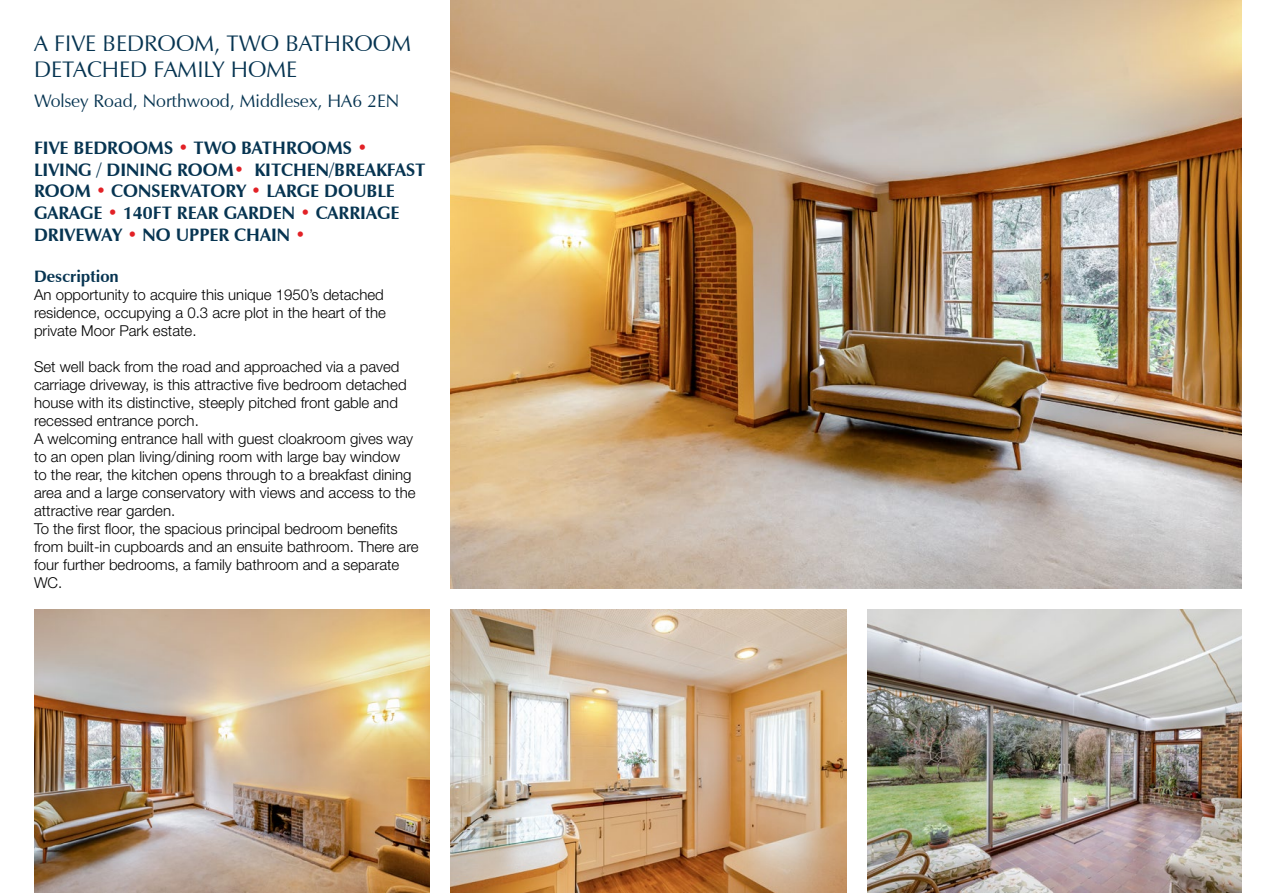
<style>
.page{position:relative;width:1263px;height:893px;background:#fff}
.page>*{position:absolute;margin:0;border:0;box-sizing:border-box;transform-origin:0 0}
.t1{font:22.5px/25.5px "Zapf Humanist 601 BT";color:#063451}
.t2{font:700 18px/21.6px "Zapf Humanist 601 BT";color:#063451}
.t3{font:18px "Zapf Humanist 601 BT";color:#063451}
.t4{font:700 16.5px "Zapf Humanist 601 BT";color:#063451}
.t5{font:300 15px/18px "Helvetica Neue LT Std";color:#000}
.s1{color:#e22126}
</style>
<div class="page">
<img style="left:867px;top:609px;width:375px;height:284px">
<img style="left:451px;top:609px;width:395px;height:284px">
<img style="left:34px;top:609px;width:395px;height:284px">
<img style="left:451px;top:0;width:791px;height:588px">
<h1 class="t1" style="left:34px;top:31px;width:379px">A FIVE BEDROOM, TWO BATHROOM<br>DETACHED FAMILY HOME</h1>
<p class="t3" style="left:34px;top:89px;width:367px">Wolsey Road, Northwood, Middlesex, HA6 2EN</p>
<p class="t2" style="left:34px;top:137px;width:393px">FIVE BEDROOMS <span class="s1">•</span> TWO BATHROOMS <span class="s1">• </span>LIVING / DINING ROOM<span class="s1">•</span> KITCHEN/BREAKFAST ROOM <span class="s1">•</span> CONSERVATORY <span class="s1">•</span> LARGE DOUBLE GARAGE <span class="s1">•</span> 140FT REAR GARDEN <span class="s1">•</span> CARRIAGE DRIVEWAY <span class="s1">•</span> NO UPPER CHAIN <span class="s1">•</span></p>
<p class="t4" style="left:34px;top:266px;width:86px">Description</p>
<p class="t5" style="left:34px;top:285px;width:353px">An opportunity to acquire this unique 1950’s detached residence, occupying a 0.3 acre plot in the heart of the private Moor Park estate.</p>
<p class="t5" style="left:34px;top:357px;width:386px">Set well back from the road and approached via a paved carriage driveway, is this attractive five bedroom detached house with its distinctive, steeply pitched front gable and recessed entrance porch.<br>A welcoming entrance hall with guest cloakroom gives way to an open plan living/dining room with large bay window<br>to the rear, the kitchen opens through to a breakfast dining area and a large conservatory with views and access to the attractive rear garden.<br>To the first floor, the spacious principal bedroom benefits from built-in cupboards and an ensuite bathroom. There are four further bedrooms, a family bathroom and a separate WC.</p>
</div>
